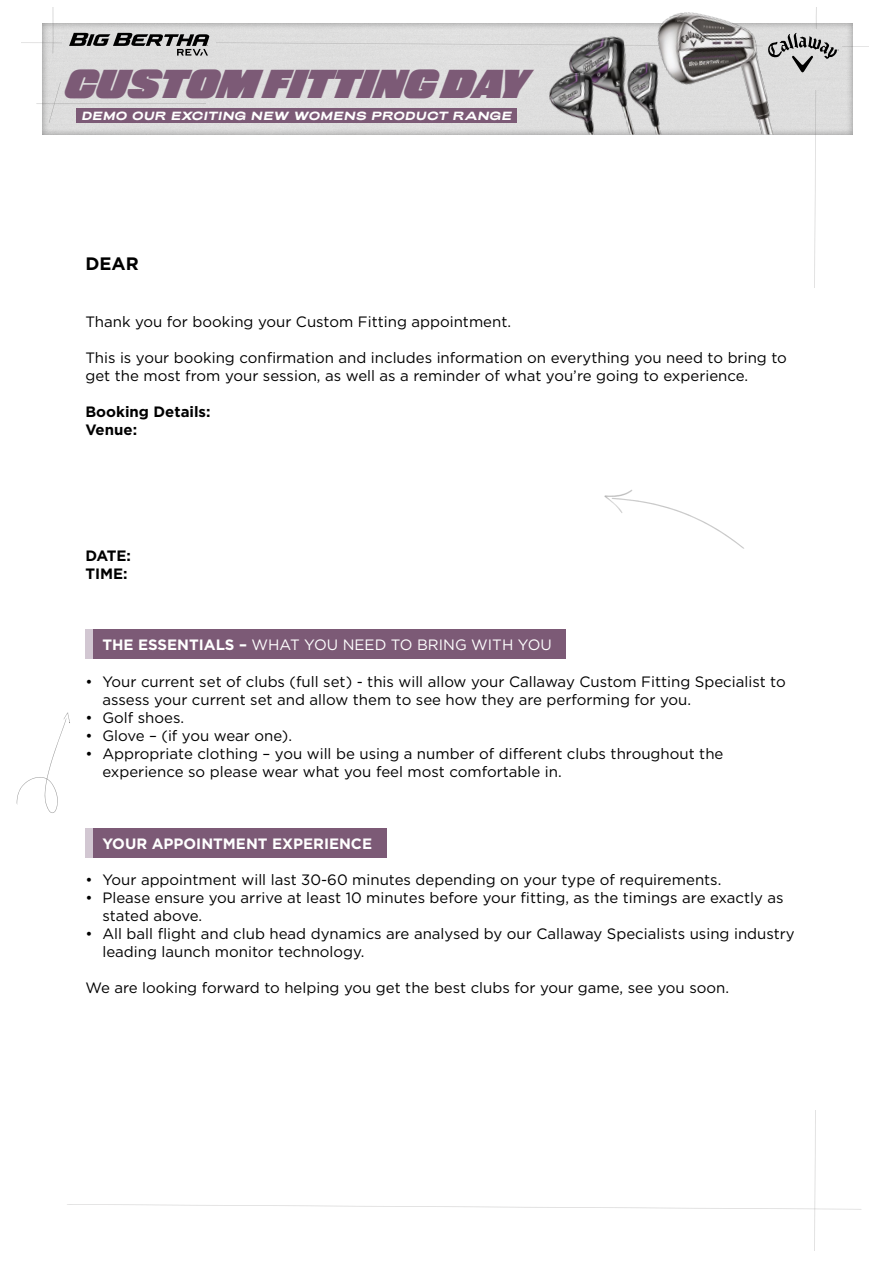
<style>
.page{position:relative;width:893px;height:1263px;background:#fff}
.page>*{position:absolute;margin:0;border:0;box-sizing:border-box;transform-origin:0 0}
.t1{font:40.95px "Monte Stella Heavy Turbo";color:#7c5a76}
.t2{font:700 18px "Gotham";color:#000}
.t3{font:15px/18px "Gotham";color:#000}
.t4{font:15px "Gotham";color:#fff}
.t5{font:700 15px/18px "Gotham";color:#000}
.t6{font:700 15px "Gotham";color:#fff}
.t7{font:italic 700 11.85px "Adieu";letter-spacing:.03em;color:#fff}
.s1{font-weight:700}
</style>
<div class="page">
<div style="left:85px;top:629px;width:481px;height:30px;background:#7c5a76"></div>
<div style="left:85px;top:629px;width:8px;height:30px;background:#d2c7d2"></div>
<div style="left:85px;top:828px;width:302px;height:30px;background:#7c5a76"></div>
<div style="left:85px;top:828px;width:8px;height:30px;background:#d2c7d2"></div>
<div style="left:29px;top:14px;width:835px;height:122px;background:#000;opacity:.35"></div>
<img style="left:663px;top:72px;width:121px;height:62px">
<img style="left:610px;top:72px;width:11px;height:62px">
<img style="left:621px;top:72px;width:42px;height:62px">
<img style="left:545px;top:72px;width:65px;height:62px">
<div style="left:77px;top:109px;width:440px;height:14px;background:#7c5a76"></div>
<svg style="left:69px;top:33px;width:141px;height:23px;background:#929292"></svg>
<svg style="left:36px;top:82px;width:170px;height:41px"></svg>
<svg style="left:217px;top:8px;width:651px;height:64px"></svg>
<svg style="left:21px;top:8px;width:40px;height:46px"></svg>
<svg style="left:811px;top:91px;width:6px;height:197px"></svg>
<svg style="left:604px;top:489px;width:140px;height:60px"></svg>
<svg style="left:67px;top:1110px;width:795px;height:141px"></svg>
<svg style="left:17px;top:712px;width:53px;height:101px"></svg>
<h1 class="t1" style="left:66px;top:58px;width:464px">CUSTOM FITTING DAY</h1>
<p class="t7" style="left:82px;top:109px;width:432px">DEMO OUR EXCITING NEW WOMENS PRODUCT RANGE</p>
<p class="t2" style="left:85px;top:251px;width:55px">DEAR</p>
<p class="t3" style="left:85px;top:312px;width:427px">Thank you for booking your Custom Fitting appointment.</p>
<p class="t3" style="left:85px;top:348px;width:703px">This is your booking confirmation and includes information on everything you need to bring to get the most from your session, as well as a reminder of what you’re going to experience.</p>
<p class="t5" style="left:85px;top:403px;width:127px">Booking Details:<br>Venue:</p>
<p class="t5" style="left:85px;top:547px;width:47px">DATE:<br>TIME:</p>
<p class="t4" style="left:102px;top:635px;width:451px"><span class="s1">THE ESSENTIALS –</span> WHAT YOU NEED TO BRING WITH YOU</p>
<p class="t3" style="left:102px;top:672px;width:685px;text-indent:-17px">• Your current set of clubs (full set) - this will allow your Callaway Custom Fitting Specialist to assess your current set and allow them to see how they are performing for you.</p>
<p class="t3" style="left:85px;top:726px;width:208px">• Glove – (if you wear one).</p>
<p class="t3" style="left:102px;top:744px;width:623px;text-indent:-17px">• Appropriate clothing – you will be using a number of different clubs throughout the experience so please wear what you feel most comfortable in.</p>
<p class="t6" style="left:102px;top:834px;width:271px">YOUR APPOINTMENT EXPERIENCE</p>
<p class="t3" style="left:85px;top:870px;width:638px">• Your appointment will last 30-60 minutes depending on your type of requirements.</p>
<p class="t3" style="left:102px;top:888px;width:683px;text-indent:-17px">• Please ensure you arrive at least 10 minutes before your fitting, as the timings are exactly as stated above.</p>
<p class="t3" style="left:102px;top:924px;width:694px;text-indent:-17px">• All ball flight and club head dynamics are analysed by our Callaway Specialists using industry leading launch monitor technology.</p>
<p class="t3" style="left:85px;top:978px;width:645px">We are looking forward to helping you get the best clubs for your game, see you soon.</p>
</div>
